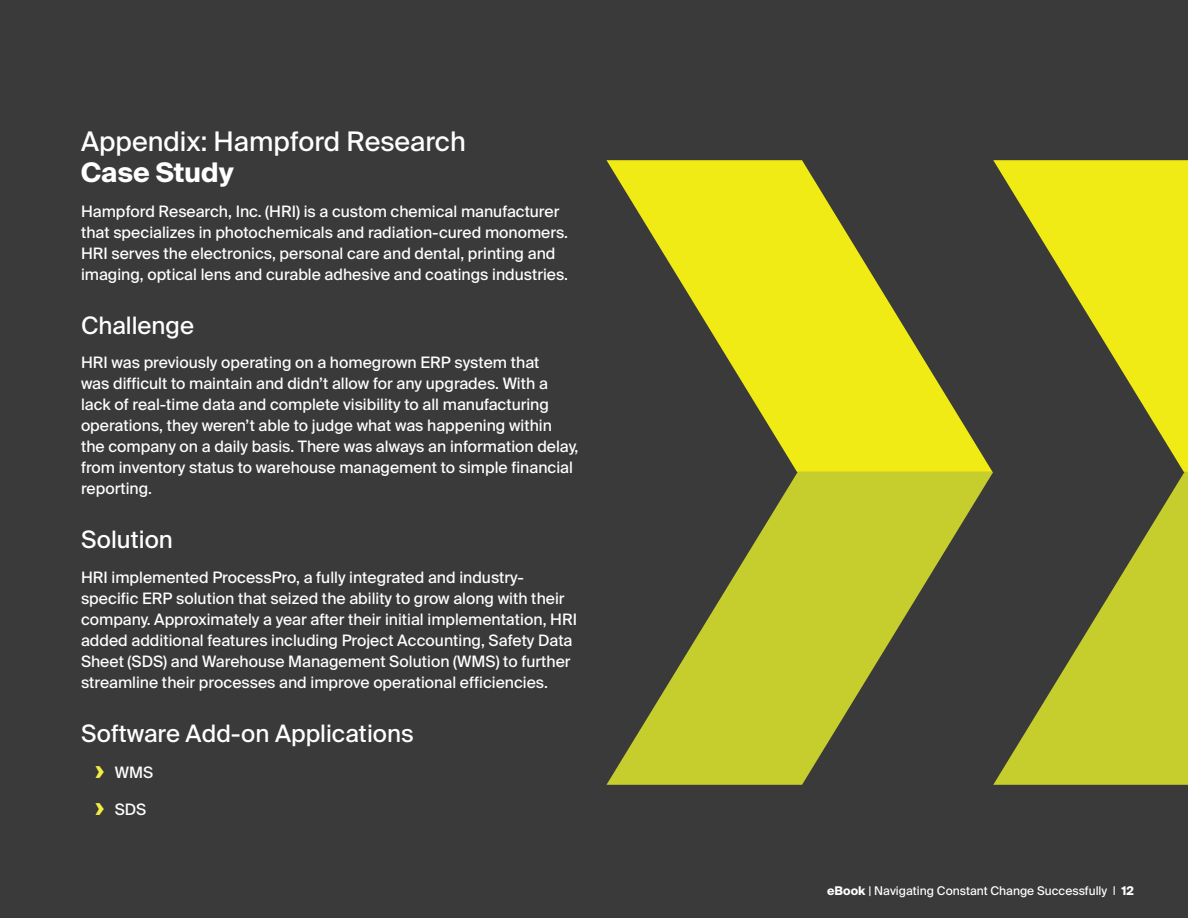
<style>
.page{position:relative;width:1188px;height:918px;background:#393a39}
.page>*{position:absolute;margin:0;border:0;box-sizing:border-box;transform-origin:0 0}
.t1{font:27px "Suisse Intl";color:#fff}
.t2{font:700 27px "Suisse Intl";color:#fff}
.t3{font:24px "Suisse Intl";color:#fff}
.t4{font:15.75px/21px "Suisse Intl";color:#fff}
.t5{font:12px "Suisse Intl";color:#fff}
.s1{font-weight:700;font-size:25.5px;color:#f4ed42}
.s2{font-weight:700}
</style>
<div class="page">
<svg style="left:606px;top:472px;width:387px;height:313px;fill:#bfc72d"></svg>
<svg style="left:606px;top:160px;width:387px;height:312px"></svg>
<svg style="left:993px;top:472px;width:195px;height:313px"></svg>
<svg style="left:993px;top:160px;width:195px;height:312px"></svg>
<h1 class="t1" style="left:81px;top:125px;width:386px">Appendix: Hampford Research</h1>
<h1 class="t2" style="left:81px;top:157px;width:155px">Case Study</h1>
<p class="t4" style="left:81px;top:201px;width:489px">Hampford Research, Inc. (HRI) is a custom chemical manufacturer that specializes in photochemicals and radiation-cured monomers.<br>HRI serves the electronics, personal care and dental, printing and imaging, optical lens and curable adhesive and coatings industries.</p>
<h2 class="t3" style="left:81px;top:311px;width:115px">Challenge</h2>
<p class="t4" style="left:81px;top:352px;width:499px">HRI was previously operating on a homegrown ERP system that<br>was difficult to maintain and didn’t allow for any upgrades. With a lack of real-time data and complete visibility to all manufacturing operations, they weren’t able to judge what was happening within the company on a daily basis. There was always an information delay, from inventory status to warehouse management to simple financial reporting.</p>
<h2 class="t3" style="left:81px;top:526px;width:93px">Solution</h2>
<p class="t4" style="left:81px;top:567px;width:498px">HRI implemented ProcessPro, a fully integrated and industry&shy;specific ERP solution that seized the ability to grow along with their company. Approximately a year after their initial implementation, HRI added additional features including Project Accounting, Safety Data Sheet (SDS) and Warehouse Management Solution (WMS) to further streamline their processes and improve operational efficiencies.</p>
<h2 class="t3" style="left:81px;top:720px;width:334px">Software Add-on Applications</h2>
<p class="t4" style="left:95px;top:762px;width:59px"><span class="s1">›</span> WMS</p>
<p class="t4" style="left:95px;top:799px;width:53px"><span class="s1">›</span> SDS</p>
<p class="t5" style="left:827px;top:883px;width:308px"><span class="s2">eBook</span> | Navigating Constant Change Successfully | <span class="s2">12</span></p>
</div>
